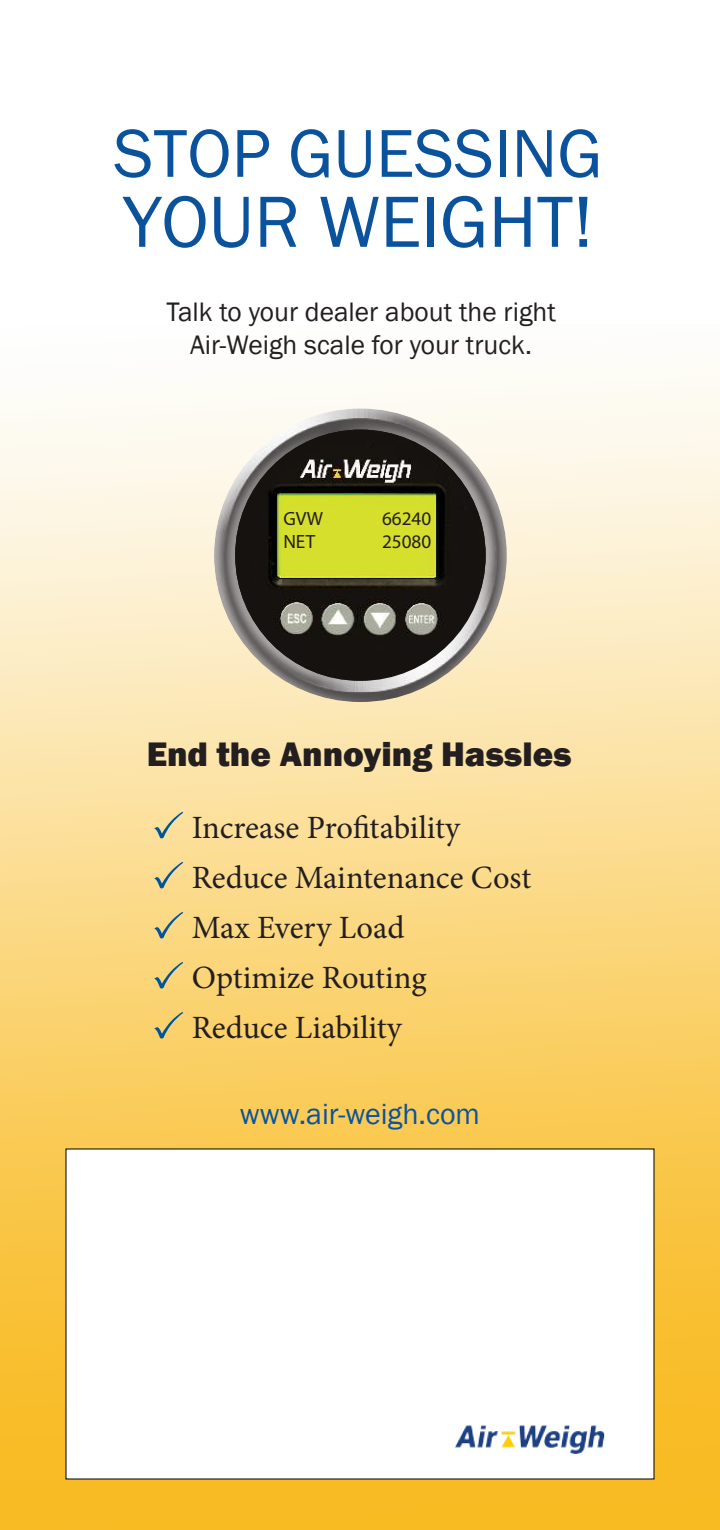
<style>
.page{position:relative;width:720px;height:1530px;background:#fff}
.page>*{position:absolute;margin:0;border:0;box-sizing:border-box;transform-origin:0 0}
.t1{font:75px "Franklin Gothic";color:#0a539c}
.t2{font:70px "Franklin Gothic";color:#0a539c}
.t3{font:800 35px "Franklin Gothic";color:#231f20}
.t4{font:32.5px/50px "Minion Pro";color:#231f20}
.t5{font:30px "Franklin Gothic";color:#0a539c}
.t6{font:27.5px/33px "Franklin Gothic";color:#231f20;text-align:center}
.t7{font:19.25px "Myriad Pro";color:#231f20}
</style>
<div class="page">
<img style="left:0;top:381px;width:720px;height:1149px">
<div style="left:66px;top:1149px;width:588px;height:330px;background:#fff"></div>
<img style="left:454px;top:1425px;width:151px;height:29px">
<img style="left:210px;top:405px;width:299px;height:300px">
<svg style="left:212px;top:408px;width:295px;height:294px;background:#888562"></svg>
<svg style="left:154px;top:962px;width:29px;height:27px"></svg>
<svg style="left:154px;top:912px;width:29px;height:27px"></svg>
<svg style="left:154px;top:862px;width:29px;height:27px"></svg>
<svg style="left:154px;top:812px;width:29px;height:27px"></svg>
<svg style="left:154px;top:1012px;width:29px;height:27px"></svg>
<h2 class="t2" style="left:114px;top:110px;width:491px">STOP GUESSING</h2>
<h1 class="t1" style="left:123px;top:175px;width:472px">YOUR WEIGHT!</h1>
<p class="t6" style="left:167px;top:296px;width:391px">Talk to your dealer about the right<br>Air-Weigh scale for your truck.</p>
<p class="t7" style="left:283px;top:507px;width:41px">GVW</p>
<p class="t7" style="left:382px;top:507px;width:51px">66240</p>
<p class="t7" style="left:283px;top:530px;width:33px">NET</p>
<p class="t7" style="left:382px;top:530px;width:51px">25080</p>
<p class="t3" style="left:147px;top:732px;width:427px">End the Annoying Hassles</p>
<p class="t4" style="left:192px;top:806px;width:341px">Increase Profitability<br>Reduce Maintenance Cost<br>Max Every Load<br>Optimize Routing<br>Reduce Liability</p>
<p class="t5" style="left:240px;top:1095px;width:242px">www.air-weigh.com</p>
</div>
